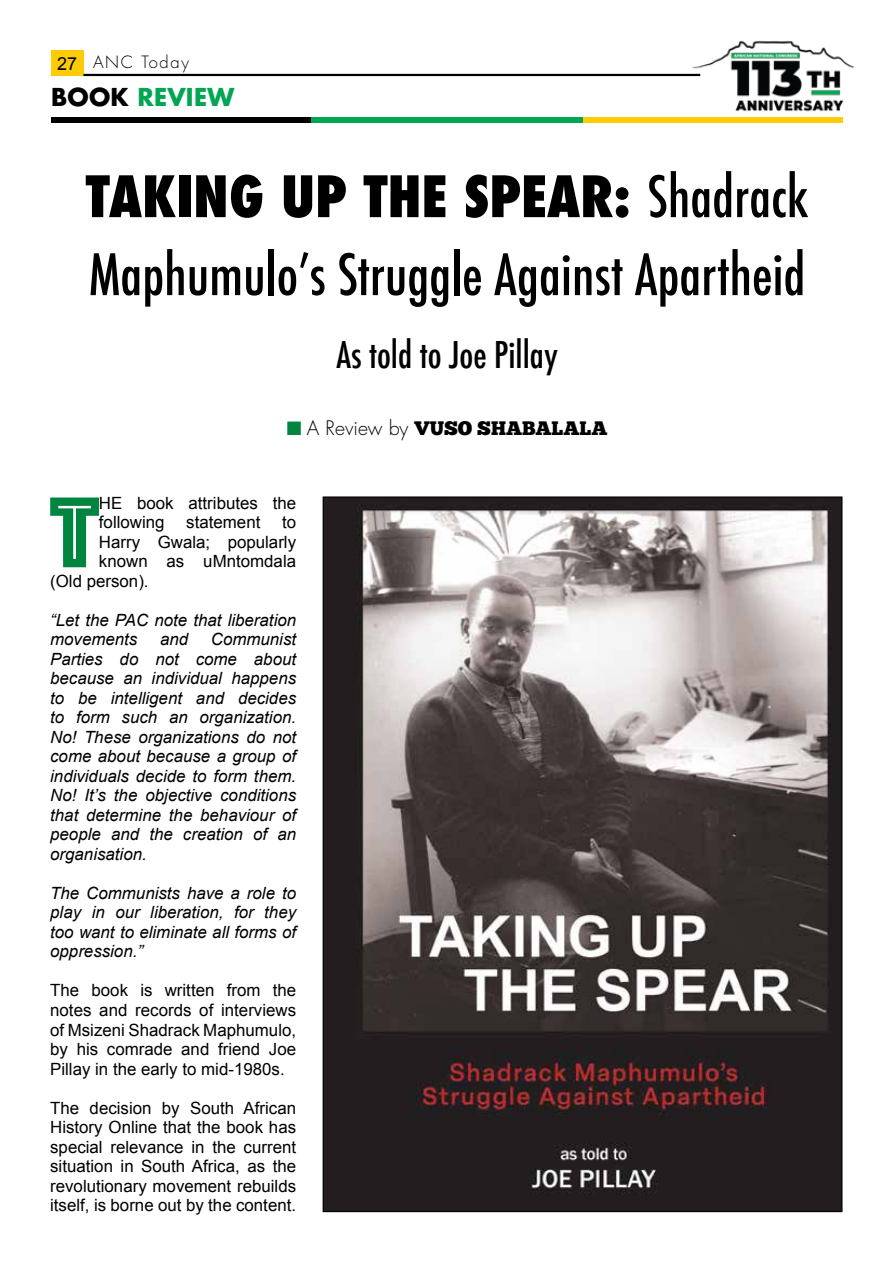
<style>
.page{position:relative;width:893px;height:1263px;background:#fff}
.page>*{position:absolute;margin:0;border:0;box-sizing:border-box;transform-origin:0 0}
.t1{font:104.55px "Phosphate Inline";color:#008541}
.t2{font:500 condensed 55.5px/78px "Futura";color:#000}
.t3{font:500 condensed 36px "Futura";color:#000}
.t4{font:700 24px "Futura Std";letter-spacing:.01em;color:#00a651}
.t5{font:19.5px "Chunk Five";color:#000}
.t6{font:italic 16.8px/19.5px "Arial";color:#000;text-align:justify}
.t7{font:16.8px/19.5px "Arial";color:#000;text-align:justify}
.t8{font:300 16.5px "Futura Std";letter-spacing:.1em;color:#000}
.s1{font-family:"Arial";font-weight:400;font-size:18px}
.s2{color:#000}
.s3{font-weight:800}
.s4{color:#008541}
.s5{font-family:"Futura Std";font-weight:300}
</style>
<div class="page">
<div style="left:51px;top:51px;width:32px;height:25px;background:#ffcb05"></div>
<div style="left:51px;top:117px;width:260px;height:6px;background:#000"></div>
<div style="left:311px;top:117px;width:272px;height:6px;background:#00a651"></div>
<div style="left:583px;top:117px;width:260px;height:6px;background:#ffcb05"></div>
<hr style="left:83px;top:74px;width:617px;height:2px;background:#000">
<img style="left:685px;top:40px;width:169px;height:72px">
<img style="left:325px;top:498px;width:515px;height:712px">
<p class="t8" style="left:57px;top:52px;width:133px"><span class="s1">27</span> ANC Today</p>
<h3 class="t4" style="left:51px;top:81px;width:185px"><span class="s2">BOOK</span> REVIEW</h3>
<h2 class="t2" style="left:86px;top:158px;width:724px"><span class="s3">TAKING UP THE SPEAR:</span> Shadrack<br>Maphumulo’s Struggle Against Apartheid</h2>
<h3 class="t3" style="left:336px;top:332px;width:223px">As told to Joe Pillay</h3>
<p class="t5" style="left:287px;top:416px;width:322px"><span class="s4">■</span> <span class="s5">A Review by</span> VUSO SHABALALA</p>
<h1 class="t1" style="left:50px;top:458px;width:50px">T</h1>
<p class="t7" style="left:99px;top:493px;width:199px">HE book attributes the following</p>
<p class="t7" style="left:186px;top:513px;width:76px">statement</p>
<p class="t7" style="left:282px;top:513px;width:16px">to</p>
<p class="t7" style="left:99px;top:532px;width:199px">Harry Gwala; popularly</p>
<p class="t7" style="left:99px;top:552px;width:199px">known as uMntomdala</p>
<p class="t7" style="left:50px;top:571px;width:100px">(Old person).</p>
<p class="t6" style="left:50px;top:610px;width:247px">“Let the PAC note that liberation movements</p>
<p class="t6" style="left:50px;top:630px;width:247px;text-indent:161px">Communist Parties do not come about because an individual happens to be intelligent and decides to form such an organization.<br>No! These organizations do not come about because a group of individuals decide to form them.<br>No! It’s the objective conditions that determine the behaviour of people and the creation of an organisation.</p>
<p class="t6" style="left:50px;top:883px;width:247px">The Communists have a role to play in our liberation, for they too want to eliminate all forms of oppression.”</p>
<p class="t7" style="left:50px;top:981px;width:247px">The book is written from the notes and records of interviews of Msizeni Shadrack Maphumulo, by his comrade and friend Joe Pillay in the early to mid-1980s.</p>
<p class="t7" style="left:50px;top:1098px;width:247px">The decision by South African History Online that the book has special relevance in the current situation in South Africa, as the revolutionary movement rebuilds itself, is borne out by the content.</p>
<p class="t6" style="left:160px;top:630px;width:30px">and</p>
</div>
